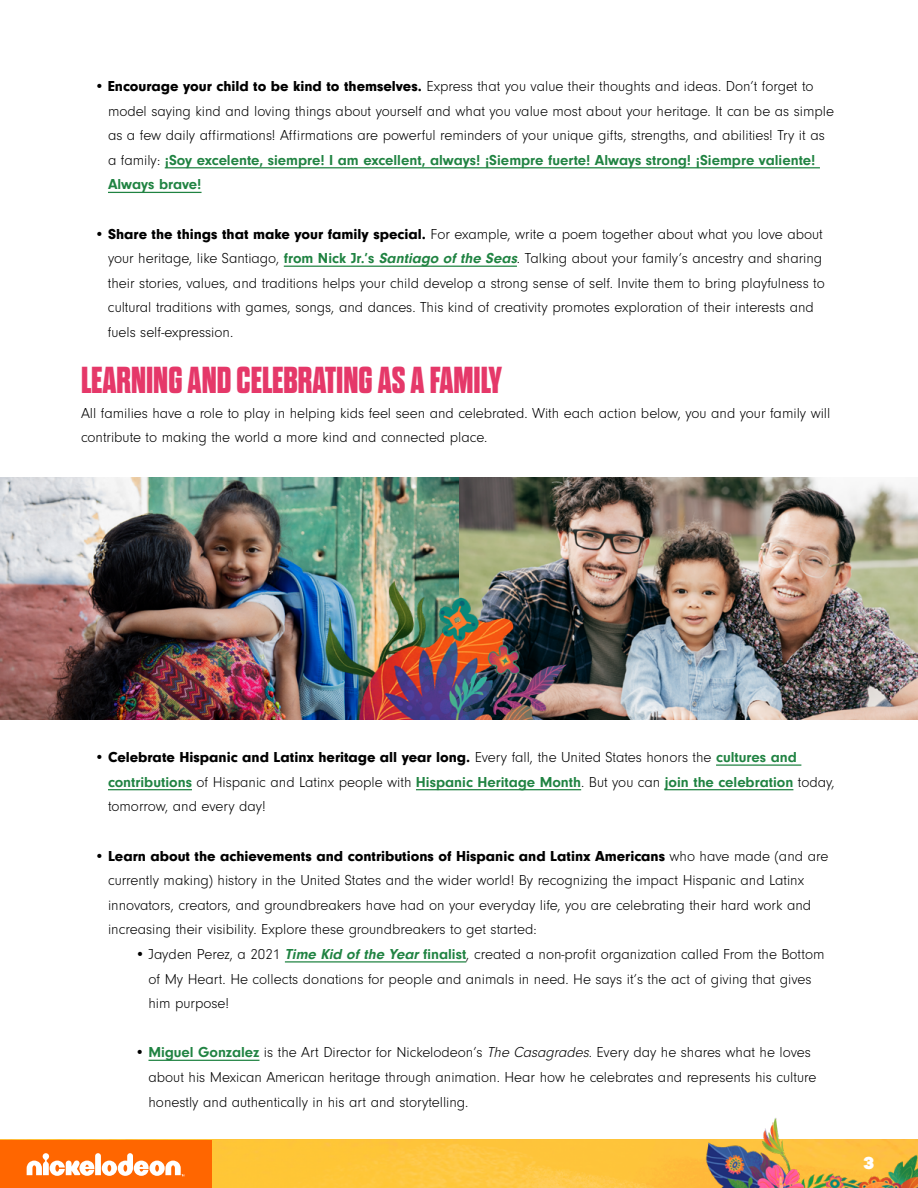
<style>
.page{position:relative;width:918px;height:1188px;background:#fff}
.page>*{position:absolute;margin:0;border:0;box-sizing:border-box;transform-origin:0 0}
.t1{font:700 expanded 37.5px "Dharma Gothic E";color:#e53869}
.t2{font:900 18px "Galano Grotesque";color:#fff}
.t3{font:300 15px/24.6px "Neuzeit Gro";color:#000}
.s1{font-weight:900}
.s2{font-weight:700;color:#208342}
.s3{font-weight:700;font-style:italic;color:#208342}
.s4{font-style:italic}
</style>
<div class="page">
<img style="left:212px;top:1140px;width:415px;height:48px">
<div style="left:0;top:1140px;width:212px;height:48px;background:#f60"></div>
<svg style="left:27px;top:1153px;width:157px;height:23px"></svg>
<img style="left:627px;top:1118px;width:291px;height:70px">
<hr style="left:165px;top:167px;width:655px;height:1px;background:#208342">
<hr style="left:108px;top:192px;width:94px;height:1px;background:#208342">
<hr style="left:284px;top:266px;width:233px;height:1px;background:#208342">
<hr style="left:716px;top:764px;width:85px;height:2px;background:#208342">
<hr style="left:108px;top:789px;width:84px;height:1px;background:#208342">
<hr style="left:416px;top:789px;width:165px;height:1px;background:#208342">
<hr style="left:665px;top:789px;width:128px;height:1px;background:#208342">
<hr style="left:285px;top:961px;width:181px;height:2px;background:#208342">
<hr style="left:148px;top:1060px;width:111px;height:1px;background:#208342">
<img style="left:0;top:478px;width:918px;height:242px">
<img style="left:312px;top:566px;width:266px;height:154px">
<p class="t3" style="left:108px;top:74px;width:727px;text-indent:-14px">• <span class="s1">Encourage your child to be kind to themselves.</span> Express that you value their thoughts and ideas. Don’t forget to model saying kind and loving things about yourself and what you value most about your heritage. It can be as simple as a few daily affirmations! Affirmations are powerful reminders of your unique gifts, strengths, and abilities! Try it as a family: <span class="s2">¡Soy excelente, siempre! I am excellent, always! ¡Siempre fuerte! Always strong! ¡Siempre valiente!<br>Always brave!</span></p>
<p class="t3" style="left:108px;top:222px;width:718px;text-indent:-13px">• <span class="s1">Share the things that make your family special.</span> For example, write a poem together about what you love about your heritage, like Santiago, <span class="s2">from Nick Jr.’s</span> <span class="s3">Santiago of the Seas</span>. Talking about your family’s ancestry and sharing their stories, values, and traditions helps your child develop a strong sense of self. Invite them to bring playfulness to cultural traditions with games, songs, and dances. This kind of creativity promotes exploration of their interests and fuels self-expression.</p>
<h1 class="t1" style="left:81px;top:361px;width:423px">LEARNING AND CELEBRATING AS A FAMILY</h1>
<p class="t3" style="left:81px;top:401px;width:751px">All families have a role to play in helping kids feel seen and celebrated. With each action below, you and your family will contribute to making the world a more kind and connected place.</p>
<p class="t3" style="left:108px;top:745px;width:728px;text-indent:-14px">• <span class="s1">Celebrate Hispanic and Latinx heritage all year long.</span> Every fall, the United States honors the <span class="s2">cultures and contributions</span> of Hispanic and Latinx people with <span class="s2">Hispanic Heritage Month</span>. But you can <span class="s2">join the celebration</span> today, tomorrow, and every day!</p>
<p class="t3" style="left:108px;top:844px;width:722px;text-indent:-14px">• <span class="s1">Learn about the achievements and contributions of Hispanic and Latinx Americans</span> who have made (and are currently making) history in the United States and the wider world! By recognizing the impact Hispanic and Latinx innovators, creators, and groundbreakers have had on your everyday life, you are celebrating their hard work and increasing their visibility. Explore these groundbreakers to get started:</p>
<p class="t3" style="left:148px;top:942px;width:677px;text-indent:-13px">• Jayden Perez, a 2021 <span class="s3">Time Kid of the Year</span> <span class="s2">finalist</span>, created a non-profit organization called From the Bottom of My Heart. He collects donations for people and animals in need. He says it’s the act of giving that gives him purpose!</p>
<p class="t3" style="left:148px;top:1040px;width:669px;text-indent:-13px">• <span class="s2">Miguel Gonzalez</span> is the Art Director for Nickelodeon’s <span class="s4">The Casagrades</span>. Every day he shares what he loves about his Mexican American heritage through animation. Hear how he celebrates and represents his culture honestly and authentically in his art and storytelling.</p>
<p class="t2" style="left:864px;top:1152px;width:12px">3</p>
</div>
